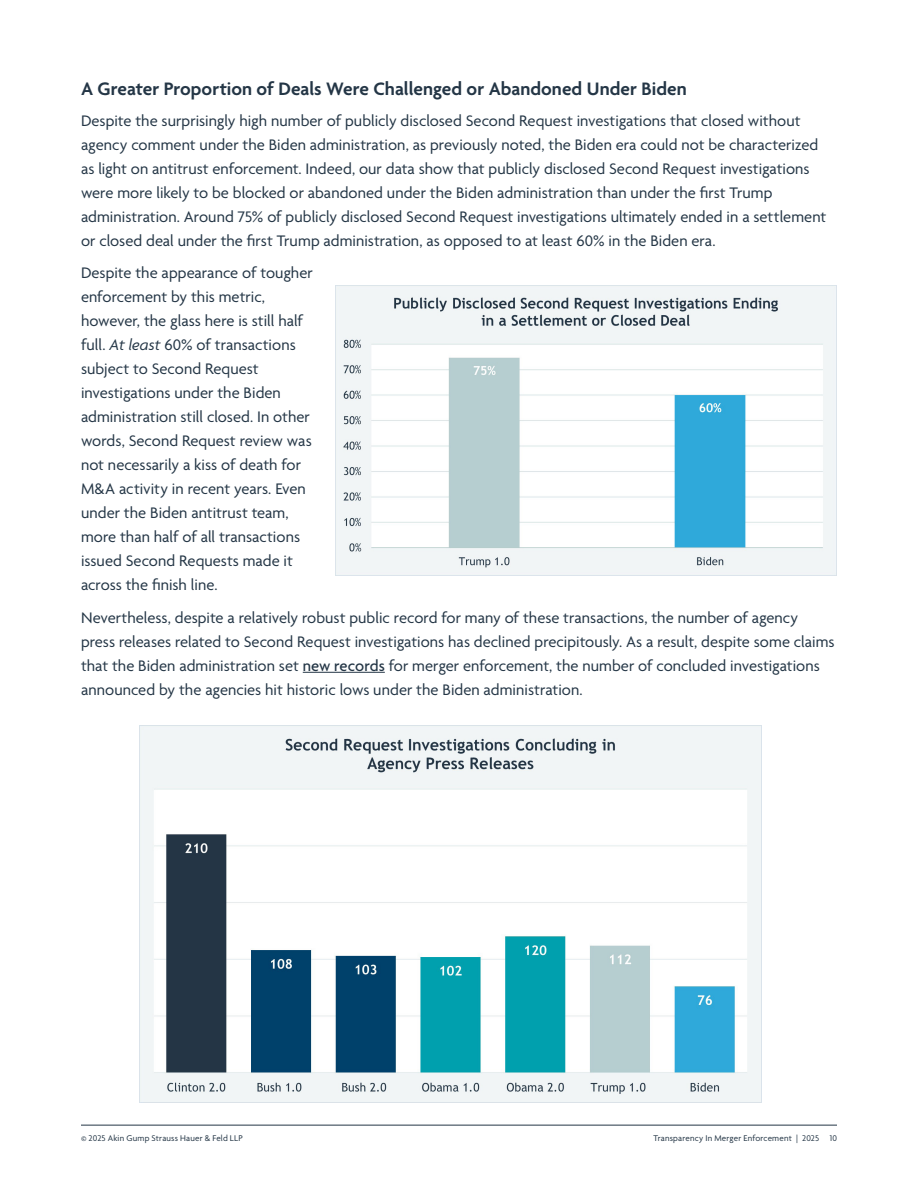
<style>
.page{position:relative;width:918px;height:1188px;background:#fff}
.page>*{position:absolute;margin:0;border:0;box-sizing:border-box;transform-origin:0 0}
.Subhead{font:600 19.5px "Agenda";color:#243646}
.Body_Copy{font:16.5px/24px "Agenda";color:#243646}
.t1{font:9px "Agenda";letter-spacing:.025em;color:#243646}
.s1{font-style:italic}
.s2{font-weight:500}
</style>
<div class="page">
<hr style="left:81px;top:1125px;width:756px;height:1px;background:#243646">
<hr style="left:303px;top:672px;width:82px;height:1px;background:#243646">
<img style="left:139px;top:726px;width:622px;height:376px">
<img style="left:336px;top:285px;width:501px;height:290px">
<p class="Subhead" style="left:81px;top:78px;width:607px">A Greater Proportion of Deals Were Challenged or Abandoned Under Biden</p>
<p class="Body_Copy" style="left:81px;top:109px;width:747px">Despite the surprisingly high number of publicly disclosed Second Request investigations that closed without agency comment under the Biden administration, as previously noted, the Biden era could not be characterized as light on antitrust enforcement. Indeed, our data show that publicly disclosed Second Request investigations were more likely to be blocked or abandoned under the Biden administration than under the first Trump administration. Around 75% of publicly disclosed Second Request investigations ultimately ended in a settlement or closed deal under the first Trump administration, as opposed to at least 60% in the Biden era.</p>
<p class="Body_Copy" style="left:81px;top:262px;width:233px">Despite the appearance of tougher enforcement by this metric, however, the glass here is still half full. <span class="s1">At least</span> 60% of transactions subject to Second Request investigations under the Biden administration still closed. In other words, Second Request review was not necessarily a kiss of death for<br>M&amp;A activity in recent years. Even under the Biden antitrust team, more than half of all transactions issued Second Requests made it across the finish line.</p>
<p class="Body_Copy" style="left:81px;top:607px;width:755px">Nevertheless, despite a relatively robust public record for many of these transactions, the number of agency press releases related to Second Request investigations has declined precipitously. As a result, despite some claims that the Biden administration set <span class="s2">new records</span> for merger enforcement, the number of concluded investigations announced by the agencies hit historic lows under the Biden administration.</p>
<p class="t1" style="left:81px;top:1133px;width:163px">© 2025 Akin Gump Strauss Hauer &amp; Feld LLP</p>
<p class="t1" style="left:653px;top:1133px;width:185px">Transparency In Merger Enforcement | 2025 10</p>
</div>
